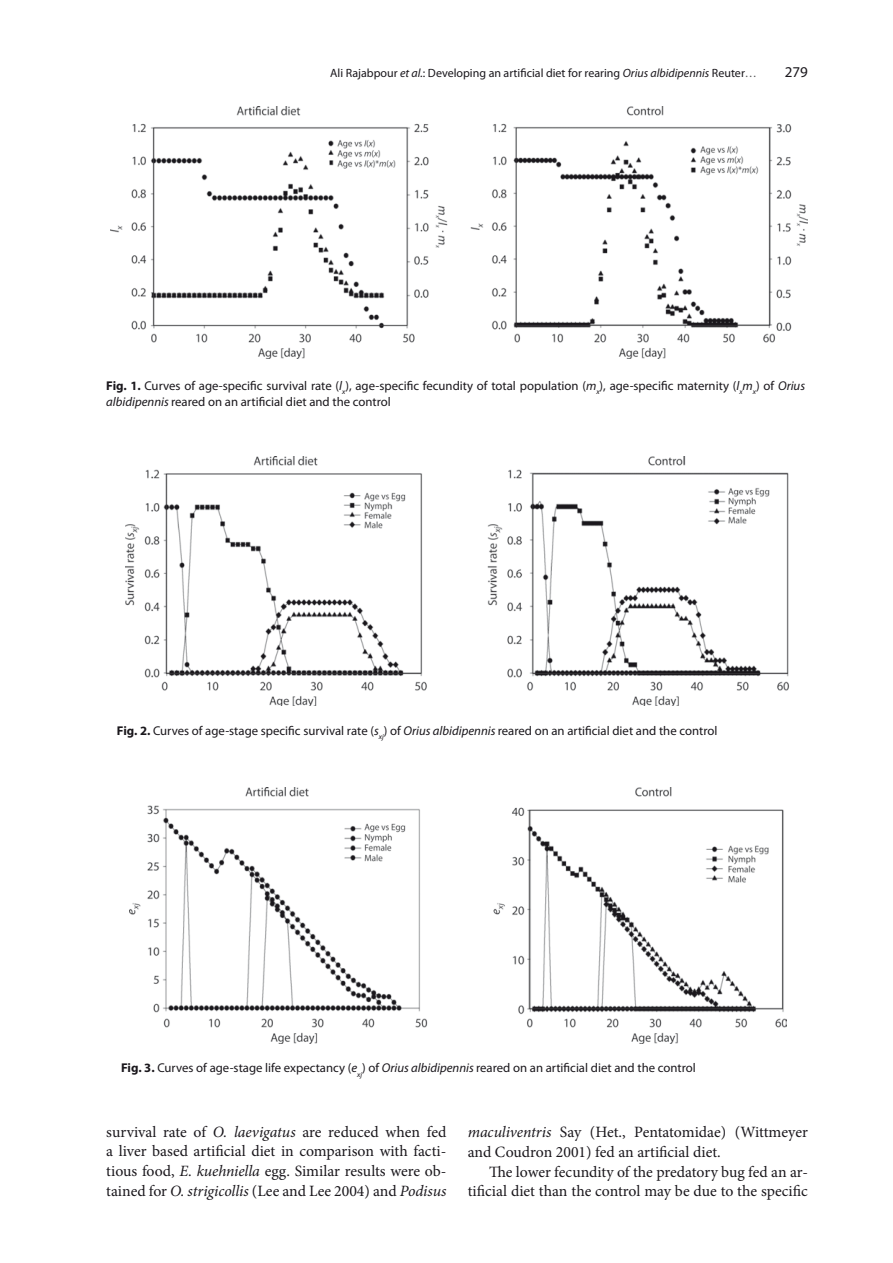
<style>
.page{position:relative;width:893px;height:1263px;background:#fff}
.page>*{position:absolute;margin:0;border:0;box-sizing:border-box;transform-origin:0 0}
.t1{font:15.75px/19.6px "Minion Pro";color:#1a171c;text-align:justify}
.t2{font:15px "Myriad Pro";color:#1a171c}
.t3{font:12.75px/16.5px "Myriad Pro";color:#1a171c}
.t4{font:12px "Myriad Pro";color:#1a171c}
.s1{font-style:italic}
.s2{color:#58585a}
.s3{font-weight:700}
</style>
<div class="page">
<img style="left:111px;top:106px;width:697px;height:253px">
<img style="left:125px;top:457px;width:664px;height:248px">
<img style="left:129px;top:788px;width:658px;height:255px">
<p class="t4" style="left:330px;top:66px;width:428px">Ali Rajabpour <span class="s1">et al.</span>: Developing an artificial diet for rearing <span class="s1">Orius albidipennis</span> Reuter<span class="s2">…</span></p>
<p class="t2" style="left:785px;top:63px;width:25px">279</p>
<p class="t3" style="left:106px;top:377px;width:700px"><span class="s3">Fig. 1.</span> Curves of age-specific survival rate (<span class="s1">l</span><sub>x</sub>), age-specific fecundity of total population (<span class="s1">m</span><sub>x</sub>), age-specific maternity (<span class="s1">l</span><sub>x</sub><span class="s1">m</span><sub>x</sub>) of <span class="s1">Orius albidipennis</span> reared on an artificial diet and the control</p>
<p class="t3" style="left:117px;top:722px;width:602px"><span class="s3">Fig. 2.</span> Curves of age-stage specific survival rate (<span class="s1">s</span><sub>xj</sub>) of <span class="s1">Orius albidipennis</span> reared on an artificial diet and the control</p>
<p class="t3" style="left:121px;top:1060px;width:576px"><span class="s3">Fig. 3.</span> Curves of age-stage life expectancy (<span class="s1">e</span><sub>xj</sub>) of <span class="s1">Orius albidipennis</span> reared on an artificial diet and the control</p>
<p class="t1" style="left:106px;top:1122px;width:342px">survival rate of <span class="s1">O. laevigatus</span> are reduced when fed a liver based artificial diet in comparison with facti&shy;tious food, <span class="s1">E. kuehniella</span> egg. Similar results were ob&shy;tained for <span class="s1">O. strigicollis</span> (Lee and Lee 2004) and <span class="s1">Podisus</span></p>
<p class="t1" style="left:468px;top:1122px;width:342px"><span class="s1">maculiventris</span> Say (Het., Pentatomidae) (Wittmeyer and Coudron 2001) fed an artificial diet.</p>
<p class="t1" style="left:468px;top:1162px;width:342px;text-align:right">The lower fecundity of the predatory bug fed an ar&shy;tificial diet than the control may be due to the specific</p>
</div>
